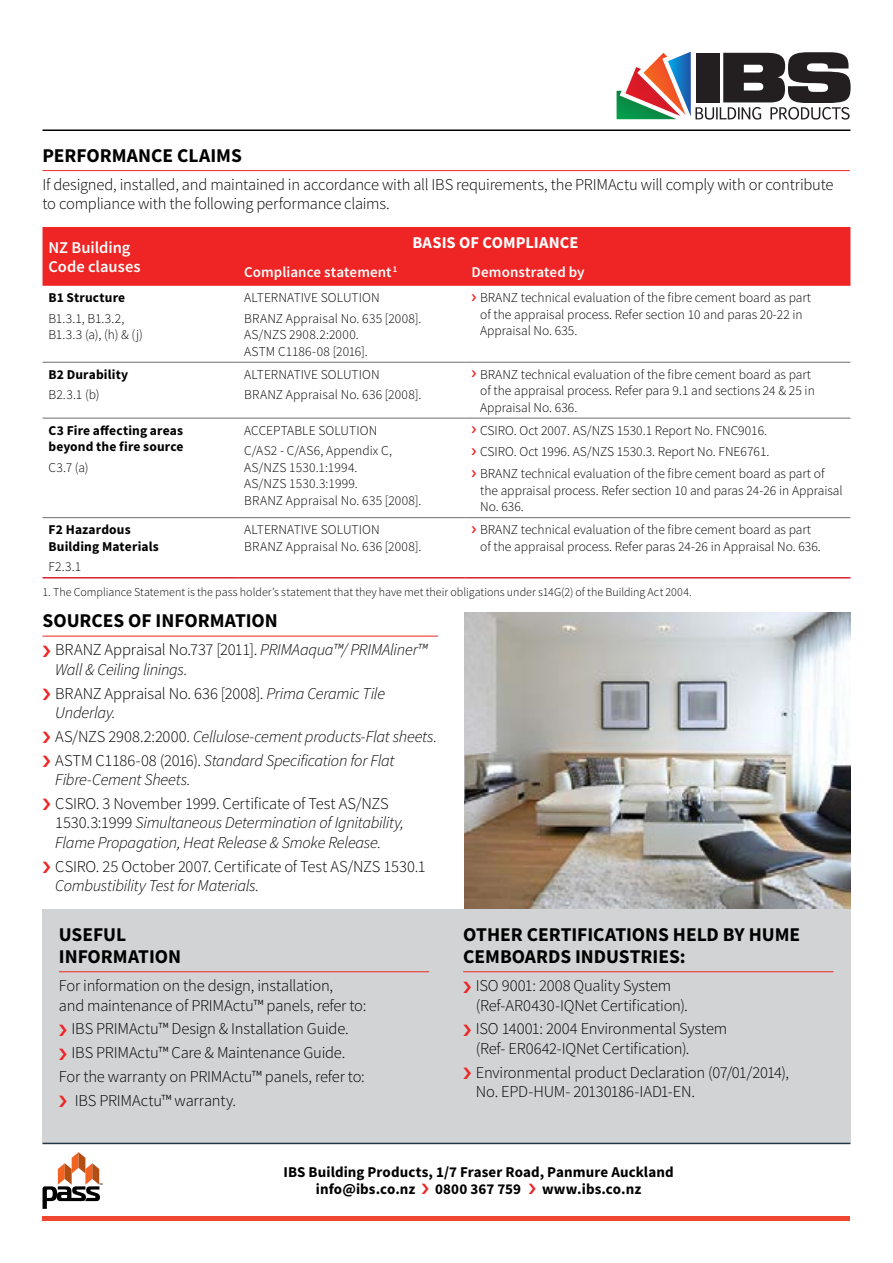
<style>
.page{position:relative;width:893px;height:1263px;background:#fff}
.page>*{position:absolute;margin:0;border:0;box-sizing:border-box;transform-origin:0 0}
.t1{font:700 19.5px/22.5px "Source Sans Pro";color:#000}
.t2{font:300 16.5px/19.5px "Source Sans Pro";letter-spacing:-.015em;color:#000}
.t3{font:italic 300 16.5px/19.5px "Source Sans Pro";letter-spacing:-.02em;color:#000}
.t4{font:600 16.5px/19.5px "Source Sans Pro";color:#fff}
.t5{font:700 16.5px "Source Sans Pro";letter-spacing:.005em;color:#fff}
.t6{font:700 15px/17.2px "Source Sans Pro";letter-spacing:.005em;color:#000}
.t7{font:600 15px "Source Sans Pro";letter-spacing:.005em;color:#fff}
.t8{font:300 13.5px/16.5px "Source Sans Pro";color:#000}
.t9{font:700 13.5px/16.5px "Source Sans Pro";letter-spacing:.01em;color:#000}
.t10{font:300 12px "Source Sans Pro";color:#000}
.t11{font:5.4px "Myriad Pro";color:#000}
.s1{font-style:normal}
.s2{font-style:italic}
</style>
<div class="page">
<img style="left:464px;top:613px;width:386px;height:296px">
<div style="left:42px;top:909px;width:808px;height:234px;background:#d1d3d4"></div>
<hr style="left:59px;top:971px;width:370px;height:1px;background:#ee2524">
<hr style="left:463px;top:971px;width:370px;height:1px;background:#ee2524">
<hr style="left:43px;top:170px;width:807px;height:1px;background:#ee2524">
<hr style="left:43px;top:636px;width:395px;height:1px;background:#ee2524">
<hr style="left:43px;top:1216px;width:807px;height:4px;background:#ef4630">
<hr style="left:43px;top:1143px;width:807px;height:1px;background:#233746">
<hr style="left:43px;top:129px;width:807px;height:2px;background:#000">
<img style="left:686px;top:52px;width:5px;height:65px">
<img style="left:649px;top:53px;width:37px;height:62px">
<img style="left:626px;top:67px;width:55px;height:49px">
<img style="left:617px;top:91px;width:60px;height:28px">
<svg style="left:695px;top:52px;width:156px;height:68px"></svg>
<div style="left:696px;top:53px;width:23px;height:50px;background:#231f20"></div>
<svg style="left:43px;top:1152px;width:57px;height:57px"></svg>
<div style="left:43px;top:227px;width:807px;height:59px;background:#ee2524"></div>
<hr style="left:43px;top:577px;width:195px;height:1px;background:#d82130">
<hr style="left:238px;top:577px;width:228px;height:1px;background:#d82130">
<hr style="left:466px;top:577px;width:384px;height:1px;background:#d82130">
<hr style="left:43px;top:362px;width:195px;height:1px;background:#6d6e71">
<hr style="left:238px;top:362px;width:228px;height:1px;background:#6d6e71">
<hr style="left:466px;top:362px;width:384px;height:1px;background:#6d6e71">
<hr style="left:43px;top:418px;width:195px;height:1px;background:#6d6e71">
<hr style="left:238px;top:418px;width:228px;height:1px;background:#6d6e71">
<hr style="left:466px;top:418px;width:384px;height:1px;background:#6d6e71">
<hr style="left:43px;top:517px;width:195px;height:1px;background:#6d6e71">
<hr style="left:238px;top:517px;width:228px;height:1px;background:#6d6e71">
<hr style="left:466px;top:517px;width:384px;height:1px;background:#6d6e71">
<h1 class="t1" style="left:43px;top:144px;width:201px">PERFORMANCE CLAIMS</h1>
<p class="t2" style="left:43px;top:175px;width:792px">If designed, installed, and maintained in accordance with all IBS requirements, the PRIMActu will comply with or contribute to compliance with the following performance claims.</p>
<p class="t4" style="left:49px;top:237px;width:94px">NZ Building<br>Code clauses</p>
<p class="t5" style="left:412px;top:231px;width:168px">BASIS OF COMPLIANCE</p>
<p class="t7" style="left:244px;top:262px;width:155px">Compliance statement<sup>1</sup></p>
<p class="t7" style="left:472px;top:262px;width:114px">Demonstrated by</p>
<p class="t9" style="left:49px;top:289px;width:78px">B1 Structure</p>
<p class="t8" style="left:49px;top:310px;width:96px">B1.3.1, B1.3.2,<br>B1.3.3 (a), (h) &amp; (j)</p>
<p class="t9" style="left:49px;top:366px;width:81px">B2 Durability</p>
<p class="t8" style="left:49px;top:387px;width:53px">B2.3.1 (b)</p>
<p class="t9" style="left:49px;top:422px;width:137px">C3 Fire affecting areas beyond the fire source</p>
<p class="t8" style="left:49px;top:459px;width:41px">C3.7 (a)</p>
<p class="t9" style="left:49px;top:521px;width:112px">F2 Hazardous<br>Building Materials</p>
<p class="t8" style="left:49px;top:559px;width:34px">F2.3.1</p>
<p class="t8" style="left:244px;top:287px;width:179px;line-height:20.7px">ALTERNATIVE SOLUTION<br>BRANZ Appraisal No. 635 [2008].</p>
<p class="t8" style="left:244px;top:327px;width:125px">AS/NZS 2908.2:2000.<br>ASTM C1186-08 [2016].</p>
<p class="t8" style="left:480px;top:289px;width:332px">BRANZ technical evaluation of the fibre cement board as part of the appraisal process. Refer section 10 and paras 20-22 in<br>Appraisal No. 635.</p>
<p class="t8" style="left:244px;top:364px;width:179px;line-height:20.7px">ALTERNATIVE SOLUTION<br>BRANZ Appraisal No. 636 [2008].</p>
<p class="t8" style="left:480px;top:366px;width:336px">BRANZ technical evaluation of the fibre cement board as part of the appraisal process. Refer para 9.1 and sections 24 &amp; 25 in<br>Appraisal No. 636.</p>
<p class="t8" style="left:244px;top:420px;width:149px;line-height:20.7px">ACCEPTABLE SOLUTION<br>C/AS2 - C/AS6, Appendix C,</p>
<p class="t8" style="left:244px;top:459px;width:179px">AS/NZS 1530.1:1994.<br>AS/NZS 1530.3:1999.<br>BRANZ Appraisal No. 635 [2008].</p>
<p class="t8" style="left:480px;top:419px;width:346px;line-height:21.8px">CSIRO. Oct 2007. AS/NZS 1530.1 Report No. FNC9016.<br>CSIRO. Oct 1996. AS/NZS 1530.3. Report No. FNE6761.<br>BRANZ technical evaluation of the fibre cement board as part of</p>
<p class="t8" style="left:480px;top:482px;width:364px">the appraisal process. Refer section 10 and paras 24-26 in Appraisal<br>No. 636.</p>
<p class="t8" style="left:244px;top:521px;width:179px">ALTERNATIVE SOLUTION<br>BRANZ Appraisal No. 636 [2008].</p>
<p class="t8" style="left:480px;top:521px;width:342px">BRANZ technical evaluation of the fibre cement board as part of the appraisal process. Refer paras 24-26 in Appraisal No. 636.</p>
<p class="t10" style="left:43px;top:584px;width:651px">1. The Compliance Statement is the pass holder’s statement that they have met their obligations under s14G(2) of the Building Act 2004.</p>
<h1 class="t1" style="left:43px;top:609px;width:237px">SOURCES OF INFORMATION</h1>
<p class="t3" style="left:55px;top:640px;width:373px"><span class="s1">BRANZ Appraisal No.737 [2011].</span> PRIMAaqua™/ PRIMAliner™<br>Wall &amp; Ceiling linings.</p>
<p class="t2" style="left:55px;top:683px;width:331px">BRANZ Appraisal No. 636 [2008]. <span class="s2">Prima Ceramic Tile<br>Underlay.</span></p>
<p class="t3" style="left:55px;top:725px;width:383px;line-height:23.7px"><span class="s1">AS/NZS 2908.2:2000.</span> Cellulose-cement products-Flat sheets.<br><span class="s1">ASTM C1186-08 (2016).</span> Standard Specification for Flat</p>
<p class="t3" style="left:55px;top:770px;width:137px">Fibre-Cement Sheets.</p>
<p class="t3" style="left:55px;top:794px;width:350px"><span class="s1">CSIRO. 3 November 1999. Certificate of Test AS/NZS<br>1530.3:1999</span> Simultaneous Determination of Ignitability,<br>Flame Propagation, Heat Release &amp; Smoke Release.</p>
<p class="t2" style="left:55px;top:856px;width:372px">CSIRO. 25 October 2007. Certificate of Test AS/NZS 1530.1</p>
<p class="t3" style="left:55px;top:876px;width:206px">Combustibility Test for Materials.</p>
<h1 class="t1" style="left:59px;top:922px;width:124px">USEFUL<br>INFORMATION</h1>
<p class="t2" style="left:59px;top:976px;width:309px">For information on the design, installation,<br>and maintenance of PRIMActu™ panels, refer to:</p>
<p class="t2" style="left:72px;top:1019px;width:278px">IBS PRIMActu™ Design &amp; Installation Guide.</p>
<p class="t2" style="left:72px;top:1043px;width:275px">IBS PRIMActu™ Care &amp; Maintenance Guide.</p>
<p class="t2" style="left:59px;top:1066px;width:307px">For the warranty on PRIMActu™ panels, refer to:</p>
<p class="t2" style="left:75px;top:1090px;width:163px">IBS PRIMActu™ warranty.</p>
<h1 class="t1" style="left:463px;top:922px;width:339px">OTHER CERTIFICATIONS HELD BY HUME<br>CEMBOARDS INDUSTRIES:</h1>
<p class="t2" style="left:476px;top:976px;width:213px">ISO 9001: 2008 Quality System (Ref-AR0430-IQNet Certification).</p>
<p class="t2" style="left:476px;top:1019px;width:253px">ISO 14001: 2004 Environmental System (Ref- ER0642-IQNet Certification).</p>
<p class="t2" style="left:476px;top:1062px;width:314px">Environmental product Declaration (07/01/2014),<br>No. EPD-HUM- 20130186-IAD1-EN.</p>
<p class="t11" style="left:100px;top:1182px;width:5px">™</p>
<p class="t6" style="left:316px;top:1163px;width:359px;text-indent:-32px">IBS Building Products, 1/7 Fraser Road, Panmure Auckland info@ibs.co.nz</p>
<p class="t6" style="left:435px;top:1180px;width:88px">0800 367 759</p>
<p class="t6" style="left:542px;top:1180px;width:101px">www.ibs.co.nz</p>
</div>
